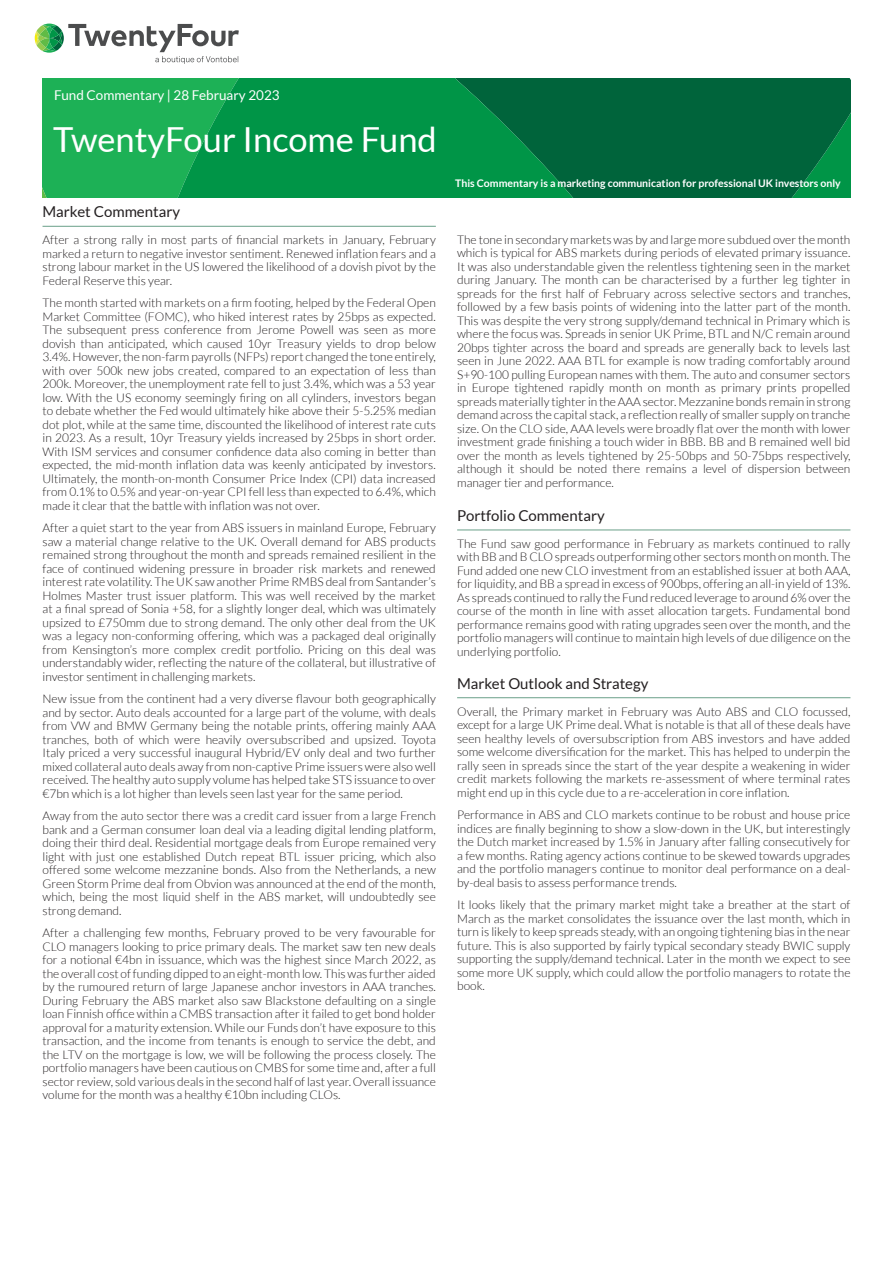
<style>
.page{position:relative;width:893px;height:1263px;background:#fff}
.page>*{position:absolute;margin:0;border:0;box-sizing:border-box;transform-origin:0 0}
.t1{font:34.5px "Lato";color:#fff}
.Text_Indented{font:15px "Lato";color:#231f20}
.t2{font:13.5px "Lato";color:#fff}
.Text_Indented-2{font:300 12px/13.5px "Lato";color:#231f20;text-align:justify}
.t3{font:700 10.5px "Lato";color:#fff}
</style>
<div class="page">
<hr style="left:43px;top:226px;width:393px;height:1px;background:#699f88">
<hr style="left:457px;top:530px;width:393px;height:1px;background:#699f88">
<hr style="left:457px;top:697px;width:393px;height:1px;background:#699f88">
<svg style="left:35px;top:24px;width:204px;height:40px"></svg>
<div style="left:43px;top:79px;width:69px;height:119px;background:#1db156"></div>
<svg style="left:670px;top:79px;width:180px;height:119px;background:#00693c"></svg>
<svg style="left:112px;top:79px;width:558px;height:119px;background:#058c46"></svg>
<p class="t2" style="left:54px;top:87px;width:227px">Fund Commentary | 28 February 2023</p>
<p class="t1" style="left:53px;top:120px;width:385px">TwentyFour Income Fund</p>
<p class="Text_Indented" style="left:43px;top:204px;width:139px">Market Commentary</p>
<p class="Text_Indented-2" style="left:43px;top:233px;width:395px">After a strong rally in most parts of financial markets in January, February marked a return to negative investor sentiment. Renewed inflation fears and a strong labour market in the US lowered the likelihood of a dovish pivot by the Federal Reserve this year.</p>
<p class="Text_Indented-2" style="left:43px;top:296px;width:395px">The month started with markets on a firm footing, helped by the Federal Open Market Committee (FOMC), who hiked interest rates by 25bps as expected.<br>The subsequent press conference from Jerome Powell was seen as more dovish than anticipated, which caused 10yr Treasury yields to drop below 3.4%. However, the non-farm payrolls (NFPs) report changed the tone entirely, with over 500k new jobs created, compared to an expectation of less than 200k. Moreover, the unemployment rate fell to just 3.4%, which was a 53 year low. With the US economy seemingly firing on all cylinders, investors began to debate whether the Fed would ultimately hike above their 5-5.25% median dot plot, while at the same time, discounted the likelihood of interest rate cuts in 2023. As a result, 10yr Treasury yields increased by 25bps in short order.<br>With ISM services and consumer confidence data also coming in better than expected, the mid-month inflation data was keenly anticipated by investors.<br>Ultimately, the month-on-month Consumer Price Index (CPI) data increased from 0.1% to 0.5% and year-on-year CPI fell less than expected to 6.4%, which made it clear that the battle with inflation was not over.</p>
<p class="Text_Indented-2" style="left:43px;top:521px;width:395px">After a quiet start to the year from ABS issuers in mainland Europe, February saw a material change relative to the UK. Overall demand for ABS products remained strong throughout the month and spreads remained resilient in the face of continued widening pressure in broader risk markets and renewed interest rate volatility. The UK saw another Prime RMBS deal from Santander’s Holmes Master trust issuer platform. This was well received by the market at a final spread of Sonia +58, for a slightly longer deal, which was ultimately upsized to £750mm due to strong demand. The only other deal from the UK was a legacy non-conforming offering, which was a packaged deal originally from Kensington’s more complex credit portfolio. Pricing on this deal was understandably wider, reflecting the nature of the collateral, but illustrative of investor sentiment in challenging markets.</p>
<p class="Text_Indented-2" style="left:43px;top:692px;width:395px">New issue from the continent had a very diverse flavour both geographically and by sector. Auto deals accounted for a large part of the volume, with deals from VW and BMW Germany being the notable prints, offering mainly AAA tranches, both of which were heavily oversubscribed and upsized. Toyota Italy priced a very successful inaugural Hybrid/EV only deal and two further mixed collateral auto deals away from non-captive Prime issuers were also well received. The healthy auto supply volume has helped take STS issuance to over €7bn which is a lot higher than levels seen last year for the same period.</p>
<p class="Text_Indented-2" style="left:43px;top:809px;width:395px">Away from the auto sector there was a credit card issuer from a large French bank and a German consumer loan deal via a leading digital lending platform, doing their third deal. Residential mortgage deals from Europe remained very light with just one established Dutch repeat BTL issuer pricing, which also offered some welcome mezzanine bonds. Also from the Netherlands, a new Green Storm Prime deal from Obvion was announced at the end of the month, which, being the most liquid shelf in the ABS market, will undoubtedly see strong demand.</p>
<p class="Text_Indented-2" style="left:43px;top:926px;width:395px">After a challenging few months, February proved to be very favourable for CLO managers looking to price primary deals. The market saw ten new deals for a notional €4bn in issuance, which was the highest since March 2022, as the overall cost of funding dipped to an eight-month low. This was further aided by the rumoured return of large Japanese anchor investors in AAA tranches.<br>During February the ABS market also saw Blackstone defaulting on a single loan Finnish office within a CMBS transaction after it failed to get bond holder approval for a maturity extension. While our Funds don’t have exposure to this transaction, and the income from tenants is enough to service the debt, and the LTV on the mortgage is low, we will be following the process closely. The portfolio managers have been cautious on CMBS for some time and, after a full sector review, sold various deals in the second half of last year. Overall issuance volume for the month was a healthy €10bn including CLOs.</p>
<p class="t3" style="left:455px;top:177px;width:387px">This Commentary is a marketing communication for professional UK investors only</p>
<p class="Text_Indented-2" style="left:457px;top:233px;width:395px">The tone in secondary markets was by and large more subdued over the month which is typical for ABS markets during periods of elevated primary issuance.<br>It was also understandable given the relentless tightening seen in the market during January. The month can be characterised by a further leg tighter in spreads for the first half of February across selective sectors and tranches, followed by a few basis points of widening into the latter part of the month.<br>This was despite the very strong supply/demand technical in Primary which is where the focus was. Spreads in senior UK Prime, BTL and N/C remain around 20bps tighter across the board and spreads are generally back to levels last seen in June 2022. AAA BTL for example is now trading comfortably around S+90-100 pulling European names with them. The auto and consumer sectors in Europe tightened rapidly month on month as primary prints propelled spreads materially tighter in the AAA sector. Mezzanine bonds remain in strong demand across the capital stack, a reflection really of smaller supply on tranche size. On the CLO side, AAA levels were broadly flat over the month with lower investment grade finishing a touch wider in BBB. BB and B remained well bid over the month as levels tightened by 25-50bps and 50-75bps respectively, although it should be noted there remains a level of dispersion between manager tier and performance.</p>
<p class="Text_Indented" style="left:457px;top:507px;width:149px">Portfolio Commentary</p>
<p class="Text_Indented-2" style="left:457px;top:537px;width:395px">The Fund saw good performance in February as markets continued to rally with BB and B CLO spreads outperforming other sectors month on month. The Fund added one new CLO investment from an established issuer at both AAA, for liquidity, and BB a spread in excess of 900bps, offering an all-in yield of 13%.<br>As spreads continued to rally the Fund reduced leverage to around 6% over the course of the month in line with asset allocation targets. Fundamental bond performance remains good with rating upgrades seen over the month, and the portfolio managers will continue to maintain high levels of due diligence on the underlying portfolio.</p>
<p class="Text_Indented" style="left:457px;top:675px;width:193px">Market Outlook and Strategy</p>
<p class="Text_Indented-2" style="left:457px;top:705px;width:395px">Overall, the Primary market in February was Auto ABS and CLO focussed, except for a large UK Prime deal. What is notable is that all of these deals have seen healthy levels of oversubscription from ABS investors and have added some welcome diversification for the market. This has helped to underpin the rally seen in spreads since the start of the year despite a weakening in wider credit markets following the markets re-assessment of where terminal rates might end up in this cycle due to a re-acceleration in core inflation.</p>
<p class="Text_Indented-2" style="left:457px;top:808px;width:395px">Performance in ABS and CLO markets continue to be robust and house price indices are finally beginning to show a slow-down in the UK, but interestingly the Dutch market increased by 1.5% in January after falling consecutively for a few months. Rating agency actions continue to be skewed towards upgrades and the portfolio managers continue to monitor deal performance on a deal&shy;by-deal basis to assess performance trends.</p>
<p class="Text_Indented-2" style="left:457px;top:898px;width:395px">It looks likely that the primary market might take a breather at the start of March as the market consolidates the issuance over the last month, which in turn is likely to keep spreads steady, with an ongoing tightening bias in the near future. This is also supported by fairly typical secondary steady BWIC supply supporting the supply/demand technical. Later in the month we expect to see some more UK supply, which could allow the portfolio managers to rotate the book.</p>
</div>
